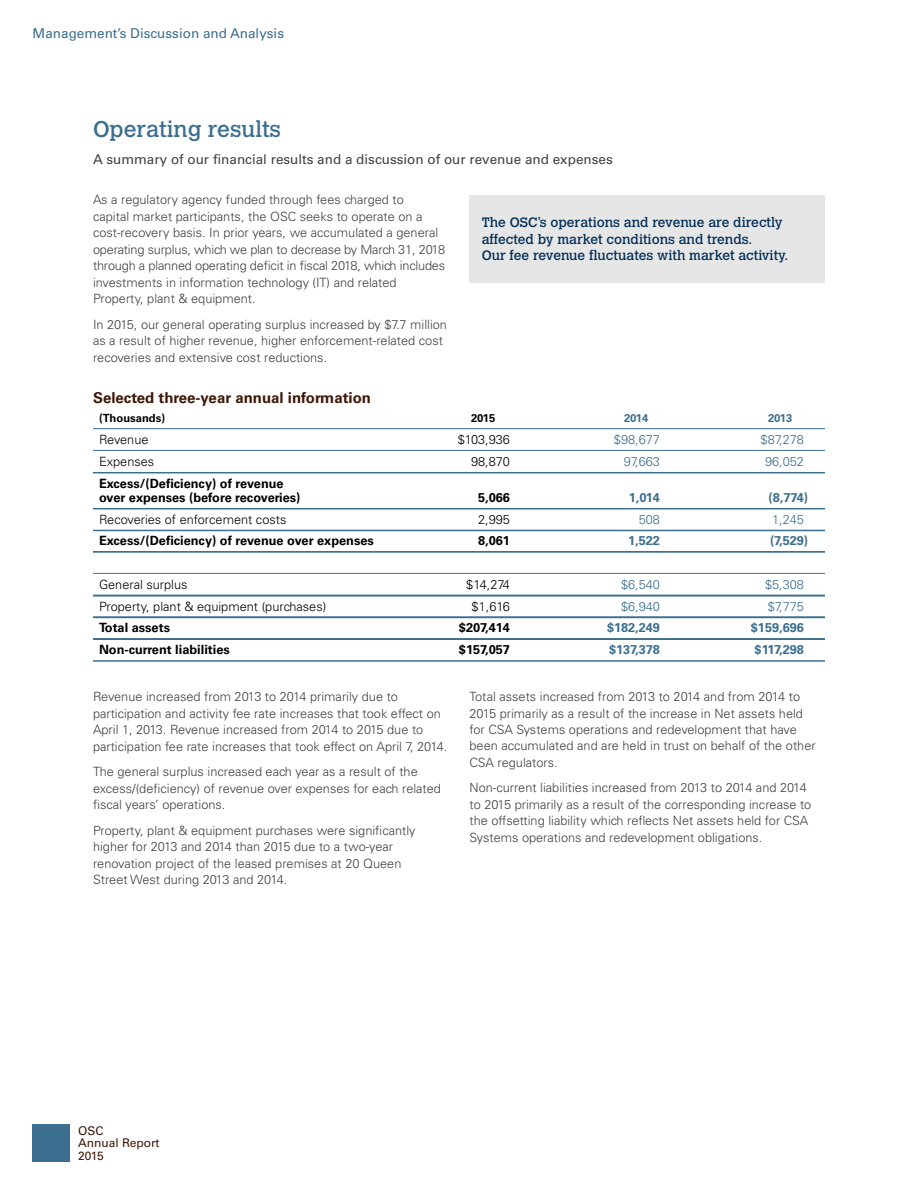
<style>
.page{position:relative;width:918px;height:1188px;background:#fff}
.page>*{position:absolute;margin:0;border:0;box-sizing:border-box;transform-origin:0 0}
.t1{font:22.5px "Calvert MT Std";color:#3b6e8f}
.t2{font:700 15px "Univers LT Std";color:#3e1707}
.t3{font:13.5px/16.5px "Calvert MT Std";color:#002d56}
.t4{font:13.5px "Univers LT Std";color:#414042}
.t5{font:13.5px "Univers LT Std";color:#3b6e8f}
.t6{font:300 12.75px/16.5px "Univers LT Std";color:#414042}
.t7{font:700 12.75px/14.2px "Univers LT Std";color:#000}
.t8{font:300 12.75px "Univers LT Std";color:#000}
.t9{font:300 12.75px "Univers LT Std";color:#3b6e8f}
.t10{font:700 12.75px "Univers LT Std";color:#3b6e8f}
.t11{font:12px/12px "Univers LT Std";color:#3e1707}
.t12{font:700 11.25px "Univers LT Std";color:#000}
.t13{font:700 11.25px "Univers LT Std";color:#3b6e8f}
</style>
<div class="page">
<div style="left:33px;top:1125px;width:37px;height:37px;background:#3b6e8f"></div>
<hr style="left:93px;top:428px;width:732px;height:1px;background:#3b6e8f">
<hr style="left:93px;top:450px;width:732px;height:1px;background:#3b6e8f">
<hr style="left:93px;top:472px;width:732px;height:1px;background:#3b6e8f">
<hr style="left:93px;top:508px;width:732px;height:1px;background:#3b6e8f">
<hr style="left:93px;top:530px;width:732px;height:1px;background:#3b6e8f">
<hr style="left:93px;top:551px;width:732px;height:2px;background:#3b6e8f">
<hr style="left:93px;top:573px;width:732px;height:1px;background:#3b6e8f">
<hr style="left:93px;top:595px;width:732px;height:1px;background:#3b6e8f">
<hr style="left:93px;top:616px;width:732px;height:2px;background:#3b6e8f">
<hr style="left:93px;top:638px;width:732px;height:2px;background:#3b6e8f">
<hr style="left:93px;top:660px;width:732px;height:2px;background:#3b6e8f">
<div style="left:470px;top:195px;width:355px;height:88px;background:#e6e6e7"></div>
<p class="t5" style="left:33px;top:25px;width:253px">Management’s Discussion and Analysis</p>
<h1 class="t1" style="left:93px;top:116px;width:190px">Operating results</h1>
<p class="t4" style="left:93px;top:151px;width:521px">A summary of our financial results and a discussion of our revenue and expenses</p>
<p class="t6" style="left:93px;top:192px;width:354px">As a regulatory agency funded through fees charged to<br>capital market participants, the OSC seeks to operate on a cost-recovery basis. In prior years, we accumulated a general operating surplus, which we plan to decrease by March 31, 2018 through a planned operating deficit in fiscal 2018, which includes investments in information technology (IT) and related Property, plant &amp; equipment.</p>
<p class="t6" style="left:93px;top:316px;width:356px">In 2015, our general operating surplus increased by $7.7 million as a result of higher revenue, higher enforcement-related cost recoveries and extensive cost reductions.</p>
<p class="t3" style="left:482px;top:214px;width:308px">The OSC’s operations and revenue are directly affected by market conditions and trends.<br>Our fee revenue fluctuates with market activity.</p>
<p class="t2" style="left:93px;top:389px;width:280px">Selected three-year annual information</p>
<p class="t12" style="left:99px;top:412px;width:68px">(Thousands)</p>
<p class="t12" style="left:471px;top:412px;width:26px">2015</p>
<p class="t13" style="left:624px;top:412px;width:26px">2014</p>
<p class="t13" style="left:768px;top:412px;width:26px">2013</p>
<p class="t8" style="left:99px;top:432px;width:51px">Revenue</p>
<p class="t8" style="left:458px;top:432px;width:54px">$103,936</p>
<p class="t9" style="left:614px;top:432px;width:48px">$98,677</p>
<p class="t9" style="left:761px;top:432px;width:45px">$87,278</p>
<p class="t8" style="left:99px;top:454px;width:57px">Expenses</p>
<p class="t8" style="left:471px;top:454px;width:40px">98,870</p>
<p class="t9" style="left:624px;top:454px;width:38px">97,663</p>
<p class="t9" style="left:765px;top:454px;width:40px">96,052</p>
<p class="t7" style="left:99px;top:476px;width:203px">Excess/(Deficiency) of revenue over expenses (before recoveries)</p>
<p class="t7" style="left:478px;top:490px;width:33px">5,066</p>
<p class="t10" style="left:629px;top:490px;width:33px">1,014</p>
<p class="t10" style="left:769px;top:490px;width:41px">(8,774)</p>
<p class="t8" style="left:99px;top:512px;width:189px">Recoveries of enforcement costs</p>
<p class="t8" style="left:478px;top:512px;width:33px">2,995</p>
<p class="t9" style="left:639px;top:512px;width:23px">508</p>
<p class="t9" style="left:772px;top:512px;width:33px">1,245</p>
<p class="t7" style="left:99px;top:534px;width:276px">Excess/(Deficiency) of revenue over expenses</p>
<p class="t7" style="left:478px;top:534px;width:33px">8,061</p>
<p class="t10" style="left:628px;top:534px;width:33px">1,522</p>
<p class="t10" style="left:770px;top:534px;width:40px">(7,529)</p>
<p class="t8" style="left:99px;top:577px;width:90px">General surplus</p>
<p class="t8" style="left:466px;top:577px;width:45px">$14,274</p>
<p class="t9" style="left:621px;top:577px;width:40px">$6,540</p>
<p class="t9" style="left:765px;top:577px;width:40px">$5,308</p>
<p class="t8" style="left:99px;top:599px;width:229px">Property, plant &amp; equipment (purchases)</p>
<p class="t8" style="left:472px;top:599px;width:40px">$1,616</p>
<p class="t9" style="left:621px;top:599px;width:40px">$6,940</p>
<p class="t9" style="left:768px;top:599px;width:38px">$7,775</p>
<p class="t7" style="left:99px;top:621px;width:73px">Total assets</p>
<p class="t7" style="left:459px;top:621px;width:52px">$207,414</p>
<p class="t10" style="left:607px;top:621px;width:54px">$182,249</p>
<p class="t10" style="left:751px;top:621px;width:55px">$159,696</p>
<p class="t7" style="left:99px;top:643px;width:132px">Non-current liabilities</p>
<p class="t7" style="left:459px;top:643px;width:52px">$157,057</p>
<p class="t10" style="left:609px;top:642px;width:52px">$137,378</p>
<p class="t10" style="left:755px;top:642px;width:51px">$117,298</p>
<p class="t6" style="left:93px;top:688px;width:356px">Revenue increased from 2013 to 2014 primarily due to participation and activity fee rate increases that took effect on April 1, 2013. Revenue increased from 2014 to 2015 due to participation fee rate increases that took effect on April 7, 2014.</p>
<p class="t6" style="left:93px;top:763px;width:350px">The general surplus increased each year as a result of the excess/(deficiency) of revenue over expenses for each related fiscal years’ operations.</p>
<p class="t6" style="left:93px;top:822px;width:324px">Property, plant &amp; equipment purchases were significantly higher for 2013 and 2014 than 2015 due to a two-year renovation project of the leased premises at 20 Queen Street West during 2013 and 2014.</p>
<p class="t6" style="left:469px;top:688px;width:348px">Total assets increased from 2013 to 2014 and from 2014 to 2015 primarily as a result of the increase in Net assets held for CSA Systems operations and redevelopment that have been accumulated and are held in trust on behalf of the other CSA regulators.</p>
<p class="t6" style="left:469px;top:780px;width:343px">Non-current liabilities increased from 2013 to 2014 and 2014 to 2015 primarily as a result of the corresponding increase to the offsetting liability which reflects Net assets held for CSA Systems operations and redevelopment obligations.</p>
<p class="t11" style="left:78px;top:1124px;width:83px">OSC<br>Annual Report</p>
<p class="t11" style="left:78px;top:1150px;width:27px">2015</p>
</div>
